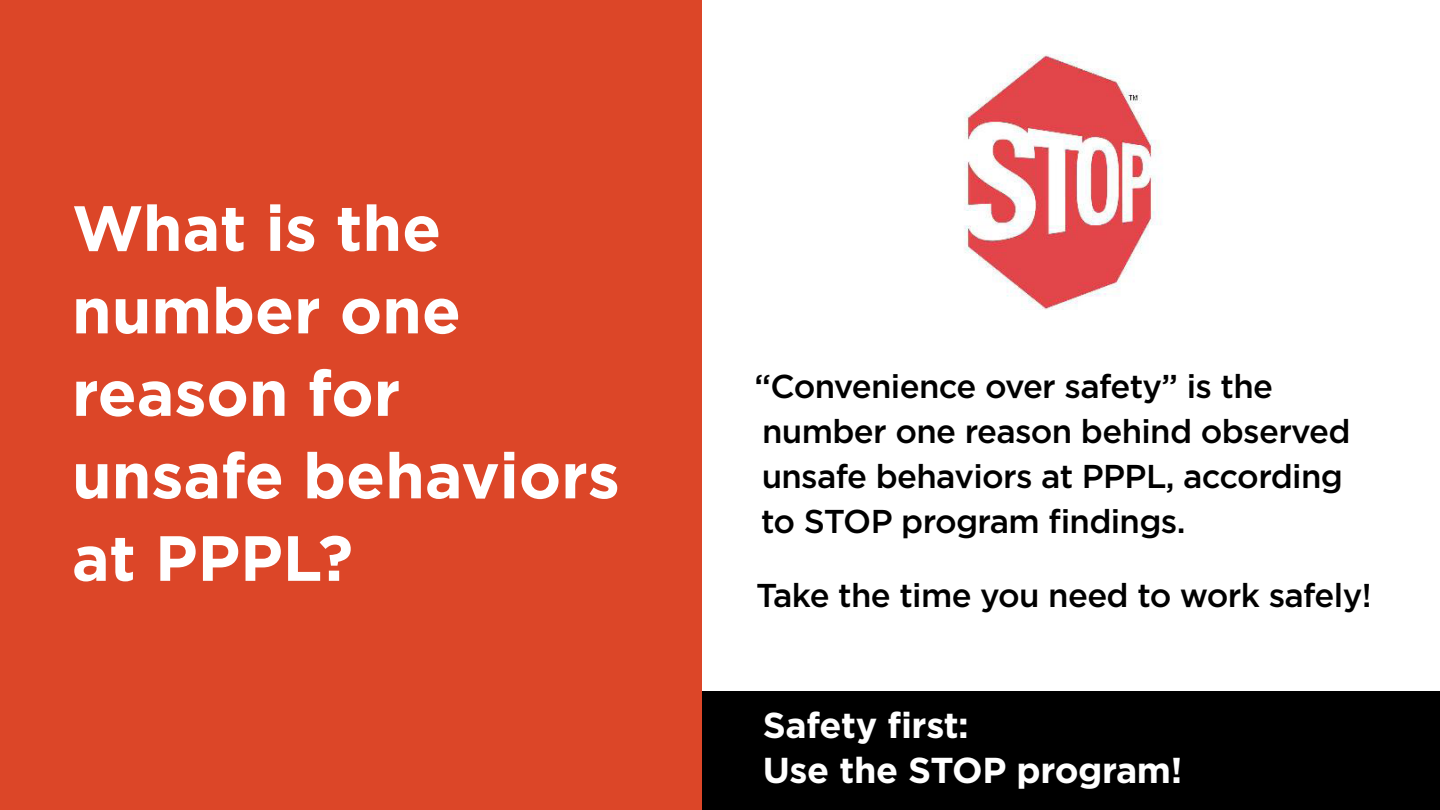
<style>
.page{position:relative;width:1440px;height:810px;background:#fff}
.page>*{position:absolute;margin:0;border:0;box-sizing:border-box;transform-origin:0 0}
.t1{font:700 63.75px/82.5px "Gotham";color:#fff}
.t2{font:700 36px/45px "Gotham";letter-spacing:-.01em;color:#fff}
.t3{font:500 33px/45px "Gotham";letter-spacing:-.02em;color:#000}
</style>
<div class="page">
<div style="left:0;top:692px;width:1440px;height:118px;background:#000"></div>
<div style="left:0;top:0;width:702px;height:810px;background:#dc4628"></div>
<img style="left:964px;top:55px;width:199px;height:254px">
<h1 class="t1" style="left:72px;top:187px;width:549px">What is the number one reason for unsafe behaviors at PPPL?</h1>
<h1 class="t1" style="left:72px;top:352px;width:140px">FPO</h1>
<p class="t3" style="left:755px;top:363px;width:598px">“Convenience over safety” is the number one reason behind observed unsafe behaviors at PPPL, according to STOP program findings.</p>
<p class="t3" style="left:756px;top:573px;width:617px">Take the time you need to work safely!</p>
<p class="t2" style="left:763px;top:703px;width:421px">Safety first:<br>Use the STOP program!</p>
</div>
